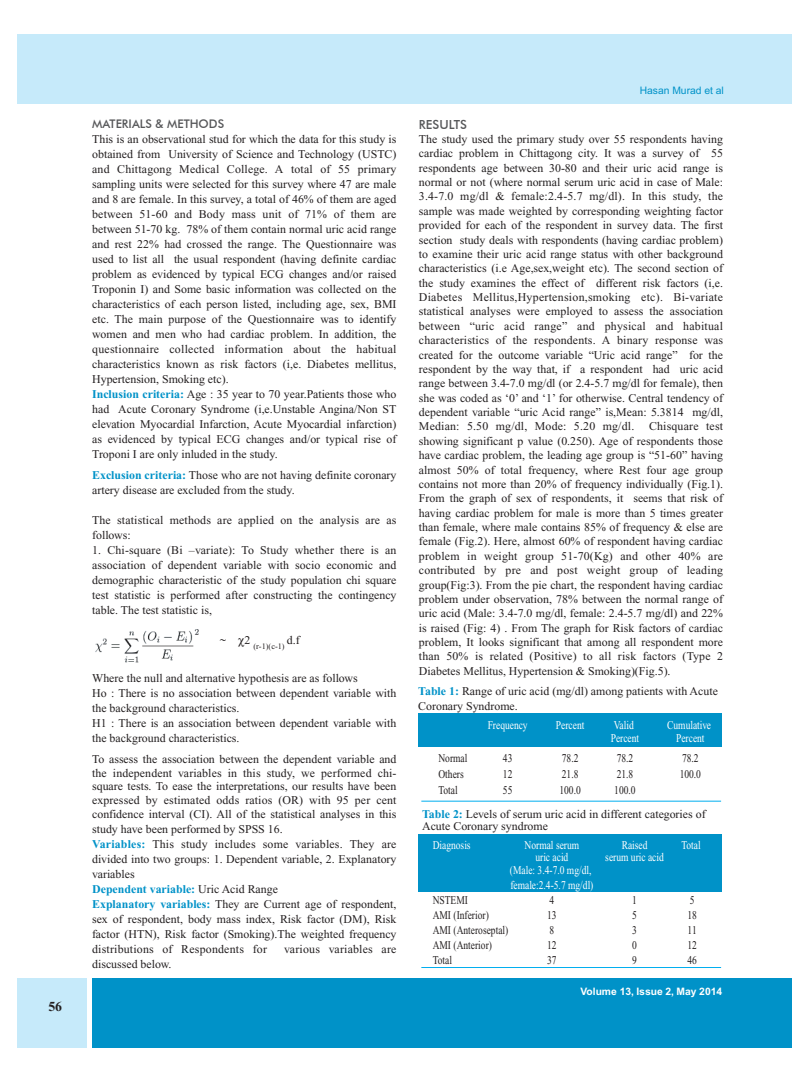
<style>
.page{position:relative;width:810px;height:1080px;background:#fff}
.page>*{position:absolute;margin:0;border:0;box-sizing:border-box;transform-origin:0 0}
.t1{font:700 13.75px "Times New Roman";color:#231f20}
.t2{font:500 12.5px "Futura BT";color:#57585a}
.t3{font:11.88px/15px "Times New Roman";color:#231f20}
.t4{font:11.88px/15px "Times New Roman";color:#fff;scale:.8 1}
.t5{font:11.88px "Times New Roman";color:#231f20;scale:.8 1}
.t6{font:11.88px "Times New Roman";letter-spacing:.02em;color:#231f20}
.t7{font:500 11.88px "Futura BT";color:#57585a}
.t8{font:700 10.25px "Helvetica";color:#fff}
.t9{font:10.25px "Helvetica";color:#0092c8}
.t10{font:8.25px "Times New Roman";color:#231f20}
.s1{font-weight:700;color:#0092c8}
</style>
<div class="page">
<div style="left:419px;top:713px;width:303px;height:34px;background:#0092c8"></div>
<div style="left:419px;top:835px;width:303px;height:57px;background:#0092c8"></div>
<hr style="left:421px;top:967px;width:300px;height:1px;background:#00aeef">
<hr style="left:421px;top:801px;width:300px;height:1px;background:#00aeef">
<div style="left:93px;top:978px;width:699px;height:69px;background:#0092c8"></div>
<div style="left:18px;top:978px;width:69px;height:69px;background:#c6eafa"></div>
<div style="left:18px;top:34px;width:774px;height:69px;background:#c6eafa"></div>
<img style="left:95px;top:630px;width:104px;height:33px">
<p class="t1" style="left:48px;top:999px;width:15px">56</p>
<p class="t7" style="left:92px;top:116px;width:134px">MATERIALS &amp; METHODS</p>
<p class="t3" style="left:92px;top:132px;width:306px">This is an observational stud for which the data for this study is obtained from University of Science and Technology (USTC) and Chittagong Medical College. A total of 55 primary sampling units were selected for this survey where 47 are male and 8 are female. In this survey, a total of 46% of them are aged between 51-60 and Body mass unit of 71% of them are between 51-70 kg. 78% of them contain normal uric acid range and rest 22% had crossed the range. The Questionnaire was used to list all the usual respondent (having definite cardiac problem as evidenced by typical ECG changes and/or raised Troponin I) and Some basic information was collected on the characteristics of each person listed, including age, sex, BMI etc. The main purpose of the Questionnaire was to identify women and men who had cardiac problem. In addition, the questionnaire collected information about the habitual characteristics known as risk factors (i,e. Diabetes mellitus, Hypertension, Smoking etc).<br><span class="s1">Inclusion criteria:</span> Age : 35 year to 70 year.Patients those who had Acute Coronary Syndrome (i,e.Unstable Angina/Non ST elevation Myocardial Infarction, Acute Myocardial infarction) as evidenced by typical ECG changes and/or typical rise of Troponi I are only inluded in the study.</p>
<p class="t3" style="left:92px;top:468px;width:306px"><span class="s1">Exclusion criteria:</span> Those who are not having definite coronary artery disease are excluded from the study.</p>
<p class="t3" style="left:92px;top:513px;width:306px">The statistical methods are applied on the analysis are as follows:</p>
<p class="t3" style="left:92px;top:543px;width:306px;text-align:justify">1. Chi-square (Bi –variate): To Study whether there is an association of dependent variable with socio economic and demographic characteristic of the study population chi square test statistic is performed after constructing the contingency table. The test statistic is,</p>
<p class="t3" style="left:220px;top:633px;width:8px">~</p>
<p class="t10" style="left:245px;top:641px;width:57px"><sup>2</sup> (r-1)(c-1) <sup>d.f</sup></p>
<p class="t3" style="left:92px;top:670px;width:306px">Where the null and alternative hypothesis are as follows<br>Ho : There is no association between dependent variable with the background characteristics.<br>H1 : There is an association between dependent variable with the background characteristics.</p>
<p class="t3" style="left:92px;top:752px;width:306px;line-height:13.8px;text-align:justify">To assess the association between the dependent variable and the independent variables in this study, we performed chi&shy;square tests. To ease the interpretations, our results have been expressed by estimated odds ratios (OR) with 95 per cent confidence interval (CI). All of the statistical analyses in this</p>
<p class="t3" style="left:92px;top:822px;width:306px">study have been performed by SPSS 16.<br><span class="s1">Variables:</span> This study includes some variables. They are divided into two groups: 1. Dependent variable, 2. Explanatory variables<br><span class="s1">Dependent variable:</span> Uric Acid Range<br><span class="s1">Explanatory variables:</span> They are Current age of respondent, sex of respondent, body mass index, Risk factor (DM), Risk factor (HTN), Risk factor (Smoking).The weighted frequency distributions of Respondents for</p>
<p class="t6" style="left:284px;top:942px;width:114px">various variables are</p>
<p class="t3" style="left:92px;top:957px;width:81px">discussed below.</p>
<p class="t9" style="left:640px;top:85px;width:86px">Hasan Murad et al</p>
<p class="t2" style="left:419px;top:117px;width:50px">RESULTS</p>
<p class="t3" style="left:419px;top:132px;width:306px;line-height:14.4px;text-align:justify">The study used the primary study over 55 respondents having cardiac problem in Chittagong city. It was a survey of 55 respondents age between 30-80 and their uric acid range is normal or not (where normal serum uric acid in case of Male:<br>3.4-7.0 mg/dl &amp; female:2.4-5.7 mg/dl). In this study, the sample was made weighted by corresponding weighting factor provided for each of the respondent in survey data. The first section study deals with respondents (having cardiac problem) to examine their uric acid range status with other background characteristics (i.e Age,sex,weight etc). The second section of the study examines the effect of different risk factors (i,e.<br>Diabetes Mellitus,Hypertension,smoking etc). Bi-variate statistical analyses were employed to assess the association between “uric acid range” and physical and habitual characteristics of the respondents. A binary response was created for the outcome variable “Uric acid range” for the respondent by the way that, if a respondent had uric acid range between 3.4-7.0 mg/dl (or 2.4-5.7 mg/dl for female), then she was coded as ‘0’ and ‘1’ for otherwise. Central tendency of dependent variable “uric Acid range” is,Mean: 5.3814 mg/dl, Median: 5.50 mg/dl, Mode: 5.20 mg/dl. Chisquare test showing significant p value (0.250). Age of respondents those have cardiac problem, the leading age group is “51-60” having almost 50% of total frequency, where Rest four age group contains not more than 20% of frequency individually (Fig.1).<br>From the graph of sex of respondents, it seems that risk of having cardiac problem for male is more than 5 times greater than female, where male contains 85% of frequency &amp; else are female (Fig.2). Here, almost 60% of respondent having cardiac problem in weight group 51-70(Kg) and other 40% are contributed by pre and post weight group of leading group(Fig:3). From the pie chart, the respondent having cardiac problem under observation, 78% between the normal range of uric acid (Male: 3.4-7.0 mg/dl, female: 2.4-5.7 mg/dl) and 22% is raised (Fig: 4) . From The graph for Risk factors of cardiac problem, It looks significant that among all respondent more than 50% is related (Positive) to all risk factors (Type 2<br>Diabetes Mellitus, Hypertension &amp; Smoking)(Fig.5).</p>
<p class="t3" style="left:418px;top:684px;width:301px"><span class="s1">Table 1:</span> Range of uric acid (mg/dl) among patients with Acute<br>Coronary Syndrome.</p>
<p class="t4" style="left:488px;top:718px;width:51px">Frequency</p>
<p class="t4" style="left:556px;top:718px;width:37px">Percent</p>
<p class="t4" style="left:614px;top:718px;width:27px">Valid</p>
<p class="t4" style="left:667px;top:718px;width:56px">Cumulative</p>
<p class="t4" style="left:611px;top:730px;width:37px">Percent</p>
<p class="t4" style="left:676px;top:730px;width:37px">Percent</p>
<p class="t5" style="left:438px;top:751px;width:38px">Normal</p>
<p class="t5" style="left:503px;top:751px;width:13px">43</p>
<p class="t5" style="left:562px;top:751px;width:22px">78.2</p>
<p class="t5" style="left:617px;top:751px;width:22px">78.2</p>
<p class="t5" style="left:682px;top:751px;width:22px">78.2</p>
<p class="t5" style="left:438px;top:767px;width:33px">Others</p>
<p class="t5" style="left:503px;top:767px;width:13px">12</p>
<p class="t5" style="left:562px;top:767px;width:22px">21.8</p>
<p class="t5" style="left:617px;top:767px;width:22px">21.8</p>
<p class="t5" style="left:680px;top:767px;width:28px">100.0</p>
<p class="t5" style="left:438px;top:784px;width:26px">Total</p>
<p class="t5" style="left:503px;top:784px;width:13px">55</p>
<p class="t5" style="left:559px;top:784px;width:28px">100.0</p>
<p class="t5" style="left:614px;top:784px;width:28px">100.0</p>
<p class="t3" style="left:422px;top:808px;width:285px;line-height:12.5px"><span class="s1">Table 2:</span> Levels of serum uric acid in different categories of<br>Acute Coronary syndrome</p>
<p class="t4" style="left:433px;top:838px;width:49px">Diagnosis</p>
<p class="t4" style="left:525px;top:838px;width:70px">Normal serum</p>
<p class="t4" style="left:622px;top:838px;width:34px">Raised</p>
<p class="t4" style="left:681px;top:838px;width:26px">Total</p>
<p class="t4" style="left:535px;top:850px;width:43px">uric acid</p>
<p class="t4" style="left:605px;top:850px;width:75px">serum uric acid</p>
<p class="t4" style="left:510px;top:863px;width:106px">(Male: 3.4-7.0 mg/dl, female:2.4-5.7 mg/dl)</p>
<p class="t5" style="left:433px;top:893px;width:46px">NSTEMI</p>
<p class="t5" style="left:550px;top:893px;width:7px">4</p>
<p class="t5" style="left:632px;top:893px;width:7px">1</p>
<p class="t5" style="left:690px;top:893px;width:7px">5</p>
<p class="t5" style="left:433px;top:908px;width:72px">AMI (Inferior)</p>
<p class="t5" style="left:547px;top:908px;width:13px">13</p>
<p class="t5" style="left:632px;top:908px;width:7px">5</p>
<p class="t5" style="left:688px;top:908px;width:13px">18</p>
<p class="t5" style="left:433px;top:923px;width:96px">AMI (Anteroseptal)</p>
<p class="t5" style="left:550px;top:923px;width:7px">8</p>
<p class="t5" style="left:632px;top:923px;width:7px">3</p>
<p class="t5" style="left:688px;top:923px;width:13px">11</p>
<p class="t5" style="left:433px;top:938px;width:76px">AMI (Anterior)</p>
<p class="t5" style="left:547px;top:938px;width:13px">12</p>
<p class="t5" style="left:632px;top:938px;width:7px">0</p>
<p class="t5" style="left:688px;top:938px;width:13px">12</p>
<p class="t5" style="left:433px;top:953px;width:26px">Total</p>
<p class="t5" style="left:547px;top:953px;width:13px">37</p>
<p class="t5" style="left:632px;top:953px;width:7px">9</p>
<p class="t5" style="left:688px;top:953px;width:13px">46</p>
<p class="t8" style="left:581px;top:985px;width:143px">Volume 13, Issue 2, May 2014</p>
</div>
